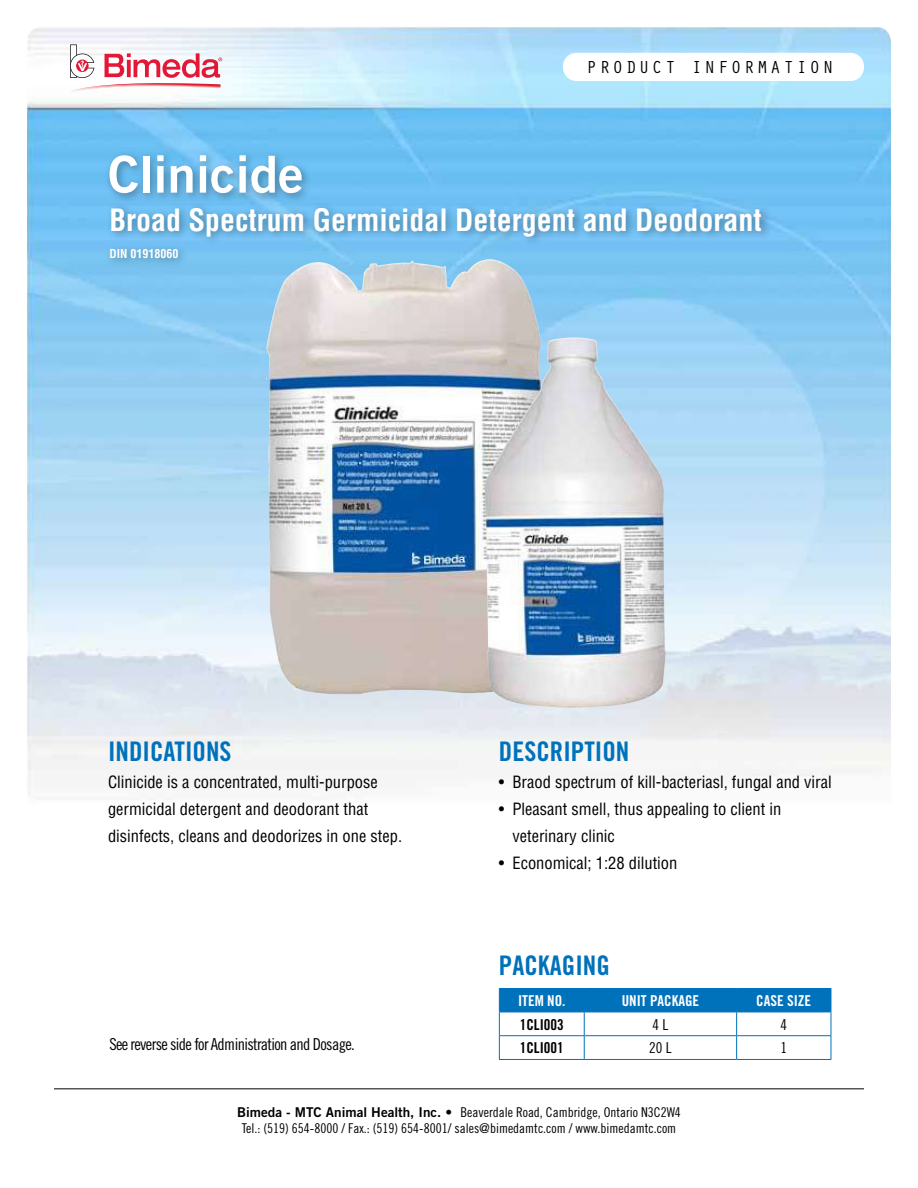
<style>
.page{position:relative;width:918px;height:1188px;background:#fff}
.page>*{position:absolute;margin:0;border:0;box-sizing:border-box;transform-origin:0 0}
.t1{font:51px "Trade Gothic Bold Two";color:#fff}
.t2{font:700 condensed 30px "Helvetica";color:#fff}
.t3{font:27px "Trade Gothic Bold Cond Twenty";color:#0071bb}
.t4{font:18px "Orator Std";letter-spacing:.13em;color:#000}
.t5{font:condensed 16.5px/27px "Helvetica";color:#000}
.t6{font:16.5px "Trade Gothic Cond Eighteen";letter-spacing:-.04em;color:#000}
.t7{font:15px "Trade Gothic Bold Cond Twenty";color:#fff}
.t8{font:15px "Trade Gothic Bold Cond Twenty";color:#000}
.t9{font:15px "Trade Gothic Cond Eighteen";color:#000}
.t10{font:13.5px/16.2px "Trade Gothic Cond Eighteen";color:#000;text-align:center}
.t11{font:700 condensed 12px "Helvetica";color:#fff}
.s1{font-family:"Trade Gothic Bold Two"}
</style>
<div class="page">
<img style="left:27px;top:27px;width:864px;height:1062px">
<div style="left:105px;top:202px;width:667px;height:67px;background:#000;opacity:.35"></div>
<div style="left:104px;top:150px;width:208px;height:54px;background:#000;opacity:.35"></div>
<hr style="left:54px;top:1089px;width:810px;height:1px;background:#000">
<svg style="left:499px;top:988px;width:333px;height:71px"></svg>
<hr style="left:499px;top:1059px;width:85px;height:1px;background:#0071bb">
<hr style="left:584px;top:1059px;width:153px;height:1px;background:#0071bb">
<hr style="left:737px;top:1059px;width:94px;height:1px;background:#0071bb">
<svg style="left:69px;top:44px;width:153px;height:49px"></svg>
<div style="left:563px;top:53px;width:301px;height:28px;background:#fff;border-radius:14px"></div>
<img style="left:412px;top:260px;width:73px;height:28px">
<img style="left:539px;top:338px;width:33px;height:55px">
<h1 class="t1" style="left:108px;top:143px;width:197px">Clinicide</h1>
<p class="t4" style="left:586px;top:54px;width:249px">PRODUCT INFORMATION</p>
<h2 class="t2" style="left:109px;top:201px;width:654px">Broad Spectrum Germicidal Detergent and Deodorant</h2>
<p class="t11" style="left:109px;top:246px;width:70px">DIN 01918060</p>
<h3 class="t3" style="left:108px;top:735px;width:125px">INDICATIONS</h3>
<p class="t5" style="left:108px;top:768px;width:296px">Clinicide is a concentrated, multi-purpose germicidal detergent and deodorant that disinfects, cleans and deodorizes in one step.</p>
<p class="t6" style="left:109px;top:1034px;width:247px">See reverse side for Administration and Dosage.</p>
<h3 class="t3" style="left:499px;top:735px;width:13px">DESC</h3>
<h3 class="t3" style="left:550px;top:735px;width:25px">RIPTION</h3>
<p class="t5" style="left:499px;top:769px;width:334px">• Braod spectrum of kill-bacteriasl, fungal and viral</p>
<p class="t5" style="left:512px;top:796px;width:270px;text-indent:-13px">• Pleasant smell, thus appealing to client in veterinary clinic</p>
<p class="t5" style="left:499px;top:850px;width:180px">• Economical; 1:28 dilution</p>
<h3 class="t3" style="left:499px;top:949px;width:112px">PACKAGING</h3>
<p class="t7" style="left:518px;top:991px;width:49px">ITEM NO.</p>
<p class="t7" style="left:622px;top:991px;width:79px">UNIT PACKAGE</p>
<p class="t7" style="left:756px;top:991px;width:56px">CASE SIZE</p>
<p class="t8" style="left:520px;top:1015px;width:46px">1CLI003</p>
<p class="t9" style="left:653px;top:1015px;width:17px">4 L</p>
<p class="t9" style="left:780px;top:1015px;width:8px">4</p>
<p class="t8" style="left:520px;top:1039px;width:46px">1CLI001</p>
<p class="t9" style="left:649px;top:1039px;width:24px">20 L</p>
<p class="t9" style="left:781px;top:1039px;width:8px">1</p>
<p class="t10" style="left:237px;top:1104px;width:445px"><span class="s1">Bimeda - MTC Animal Health, Inc. •</span> Beaverdale Road, Cambridge, Ontario N3C2W4<br>Tel.: (519) 654-8000 / Fax.: (519) 654-8001/ sales@bimedamtc.com / www.bimedamtc.com</p>
</div>
